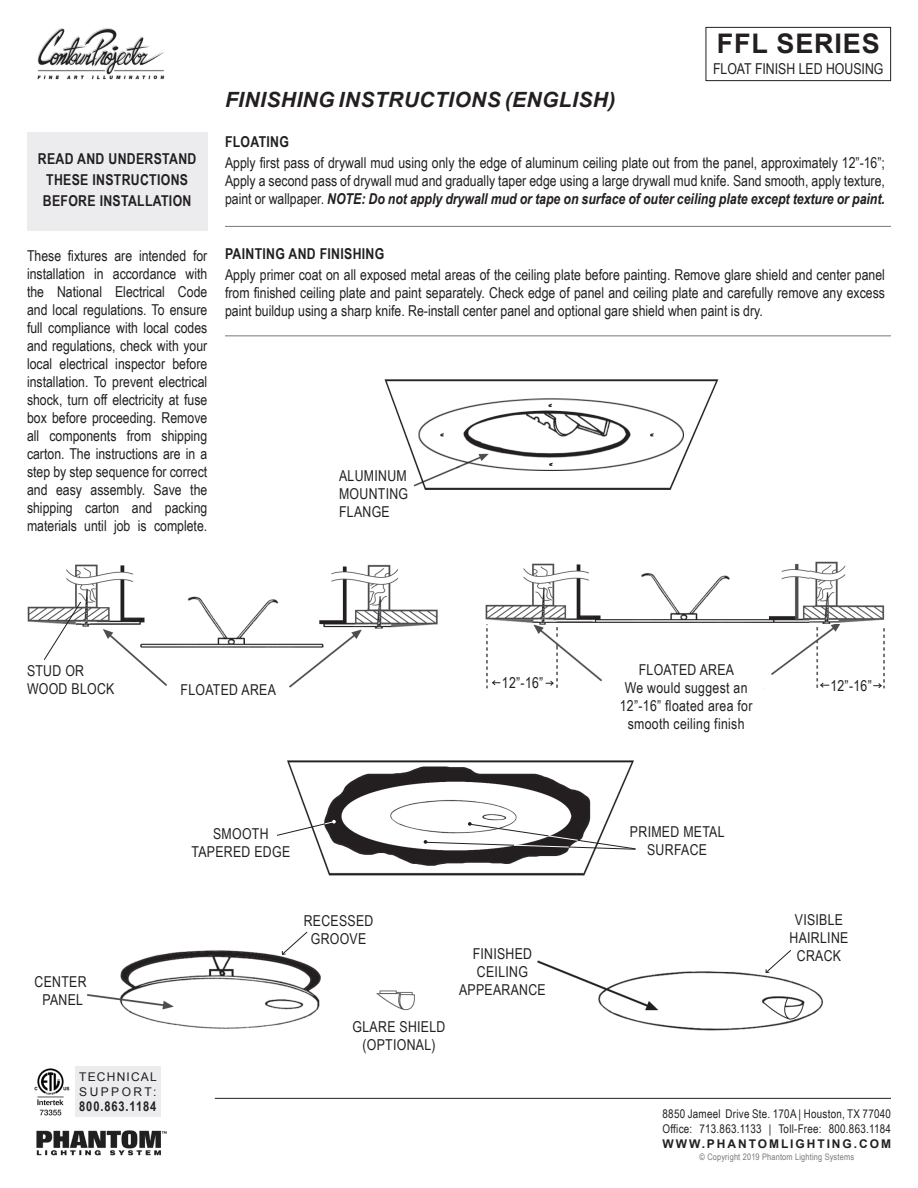
<style>
.page{position:relative;width:918px;height:1188px;background:#fff}
.page>*{position:absolute;margin:0;border:0;box-sizing:border-box;transform-origin:0 0}
.t1{font:700 27px "Arial";letter-spacing:.03em;color:#231f20}
.t2{font:italic 700 21px "Arial";letter-spacing:.02em;color:#231f20}
.t3{font:15px/18px "Arial Narrow";letter-spacing:.02em;color:#231f20;text-align:center}
.t4{font:700 15px/21px "Arial Narrow";letter-spacing:.02em;color:#231f20;text-align:center}
.t5{font:15px "Arial Narrow";color:#231f20}
.t6{font:700 13.5px "Arial Narrow";letter-spacing:.065em;color:#231f20}
.t7{font:12px/15px "Arial Narrow";letter-spacing:.02em;color:#231f20}
.t8{font:700 12px "Arial";letter-spacing:.16em;color:#231f20}
.t9{font:12px/15px "Arial";letter-spacing:.1em;color:#231f20}
.t10{font:9px "Arial Narrow";letter-spacing:.02em;color:#76787b}
.s1{font-weight:700;font-style:italic}
</style>
<div class="page">
<div style="left:75px;top:1066px;width:86px;height:51px;background:#ececee"></div>
<img style="left:36px;top:1130px;width:131px;height:26px">
<img style="left:34px;top:1068px;width:36px;height:48px">
<img style="left:37px;top:28px;width:128px;height:52px">
<hr style="left:225px;top:336px;width:666px;height:1px;background:#76787b">
<hr style="left:225px;top:226px;width:666px;height:1px;background:#76787b">
<div style="left:706px;top:27px;width:185px;height:54px;border:1px solid #231f20"></div>
<hr style="left:215px;top:1098px;width:676px;height:1px;background:#231f20">
<div style="left:27px;top:132px;width:180px;height:98px;background:#ececee"></div>
<img style="left:384px;top:379px;width:335px;height:111px">
<img style="left:87px;top:950px;width:328px;height:79px">
<img style="left:537px;top:960px;width:286px;height:71px">
<img style="left:287px;top:760px;width:347px;height:116px">
<img style="left:28px;top:564px;width:410px;height:124px">
<img style="left:485px;top:561px;width:400px;height:128px">
<div style="left:502px;top:677px;width:41px;height:12px;background:#fff"></div>
<svg style="left:491px;top:679px;width:9px;height:7px"></svg>
<svg style="left:546px;top:680px;width:8px;height:6px"></svg>
<div style="left:830px;top:680px;width:42px;height:13px;background:#fff"></div>
<svg style="left:820px;top:682px;width:9px;height:6px"></svg>
<svg style="left:873px;top:682px;width:9px;height:7px"></svg>
<svg style="left:43px;top:601px;width:39px;height:60px"></svg>
<svg style="left:277px;top:820px;width:59px;height:16px"></svg>
<svg style="left:424px;top:822px;width:212px;height:28px"></svg>
<svg style="left:281px;top:931px;width:27px;height:24px"></svg>
<svg style="left:765px;top:950px;width:27px;height:23px"></svg>
<p class="t4" style="left:38px;top:147px;width:160px">READ AND UNDERSTAND<br>THESE INSTRUCTIONS<br>BEFORE INSTALLATION</p>
<p class="t1" style="left:717px;top:26px;width:164px">FFL SERIES</p>
<p class="t5" style="left:713px;top:58px;width:172px">FLOAT FINISH LED HOUSING</p>
<p class="t2" style="left:225px;top:86px;width:392px">FINISHING INSTRUCTIONS (ENGLISH)</p>
<p class="t4" style="left:225px;top:131px;width:66px">FLOATING</p>
<p class="t3" style="left:225px;top:154px;width:661px;text-align:justify">Apply first pass of drywall mud using only the edge of aluminum ceiling plate out from the panel, approximately 12”-16”; Apply a second pass of drywall mud and gradually taper edge using a large drywall mud knife. Sand smooth, apply texture, paint or wallpaper. <span class="s1">NOTE: Do not apply drywall mud or tape on surface of outer ceiling plate except texture or paint.</span></p>
<p class="t3" style="left:27px;top:247px;width:182px;text-align:justify">These fixtures are intended for installation in accordance with the National Electrical Code and local regulations. To ensure full compliance with local codes and regulations, check with your local electrical inspector before installation. To prevent electrical shock, turn off electricity at fuse box before proceeding. Remove all components from shipping carton. The instructions are in a step by step sequence for correct and easy assembly. Save the shipping carton and packing materials until job is complete.</p>
<p class="t4" style="left:225px;top:242px;width:161px">PAINTING AND FINISHING</p>
<p class="t3" style="left:225px;top:265px;width:661px;text-align:justify">Apply primer coat on all exposed metal areas of the ceiling plate before painting. Remove glare shield and center panel from finished ceiling plate and paint separately. Check edge of panel and ceiling plate and carefully remove any excess paint buildup using a sharp knife. Re-install center panel and optional gare shield when paint is dry.</p>
<p class="t3" style="left:339px;top:466px;width:69px">ALUMINUM</p>
<p class="t3" style="left:339px;top:484px;width:71px">MOUNTING</p>
<p class="t3" style="left:339px;top:502px;width:52px">FLANGE</p>
<p class="t3" style="left:27px;top:661px;width:59px">STUD OR</p>
<p class="t3" style="left:27px;top:679px;width:89px">WOOD BLOCK</p>
<p class="t3" style="left:181px;top:680px;width:97px">FLOATED AREA</p>
<p class="t3" style="left:639px;top:661px;width:97px">FLOATED AREA</p>
<p class="t3" style="left:620px;top:679px;width:134px">We would suggest an<br>12”-16” floated area for smooth ceiling finish</p>
<p class="t3" style="left:502px;top:673px;width:43px">12”-16”</p>
<p class="t3" style="left:830px;top:676px;width:43px">12”-16”</p>
<p class="t3" style="left:35px;top:972px;width:54px">CENTER</p>
<p class="t3" style="left:42px;top:990px;width:42px">PANEL</p>
<p class="t9" style="left:79px;top:1070px;width:79px">TECHNICAL<br>SUPPORT:</p>
<p class="t6" style="left:79px;top:1096px;width:79px">800.863.1184</p>
<p class="t3" style="left:191px;top:824px;width:100px">SMOOTH<br>TAPERED EDGE</p>
<p class="t3" style="left:630px;top:822px;width:96px">PRIMED METAL<br>SURFACE</p>
<p class="t3" style="left:304px;top:911px;width:71px">RECESSED<br>GROOVE</p>
<p class="t3" style="left:790px;top:910px;width:60px">VISIBLE<br>HAIRLINE</p>
<p class="t3" style="left:473px;top:944px;width:61px">FINISHED</p>
<p class="t3" style="left:797px;top:946px;width:46px">CRACK</p>
<p class="t3" style="left:477px;top:962px;width:53px">CEILING</p>
<p class="t3" style="left:459px;top:980px;width:88px">APPEARANCE</p>
<p class="t3" style="left:353px;top:1017px;width:94px">GLARE SHIELD</p>
<p class="t3" style="left:363px;top:1035px;width:75px">(OPTIONAL)</p>
<p class="t7" style="left:663px;top:1106px;width:230px">8850 Jameel Drive Ste. 170A | Houston, TX 77040<br>Office: 713.863.1133 | Toll-Free: 800.863.1184</p>
<p class="t8" style="left:663px;top:1136px;width:230px">WWW.PHANTOMLIGHTING.COM</p>
<p class="t10" style="left:699px;top:1151px;width:156px">© Copyright 2019 Phantom Lighting Systems</p>
</div>
